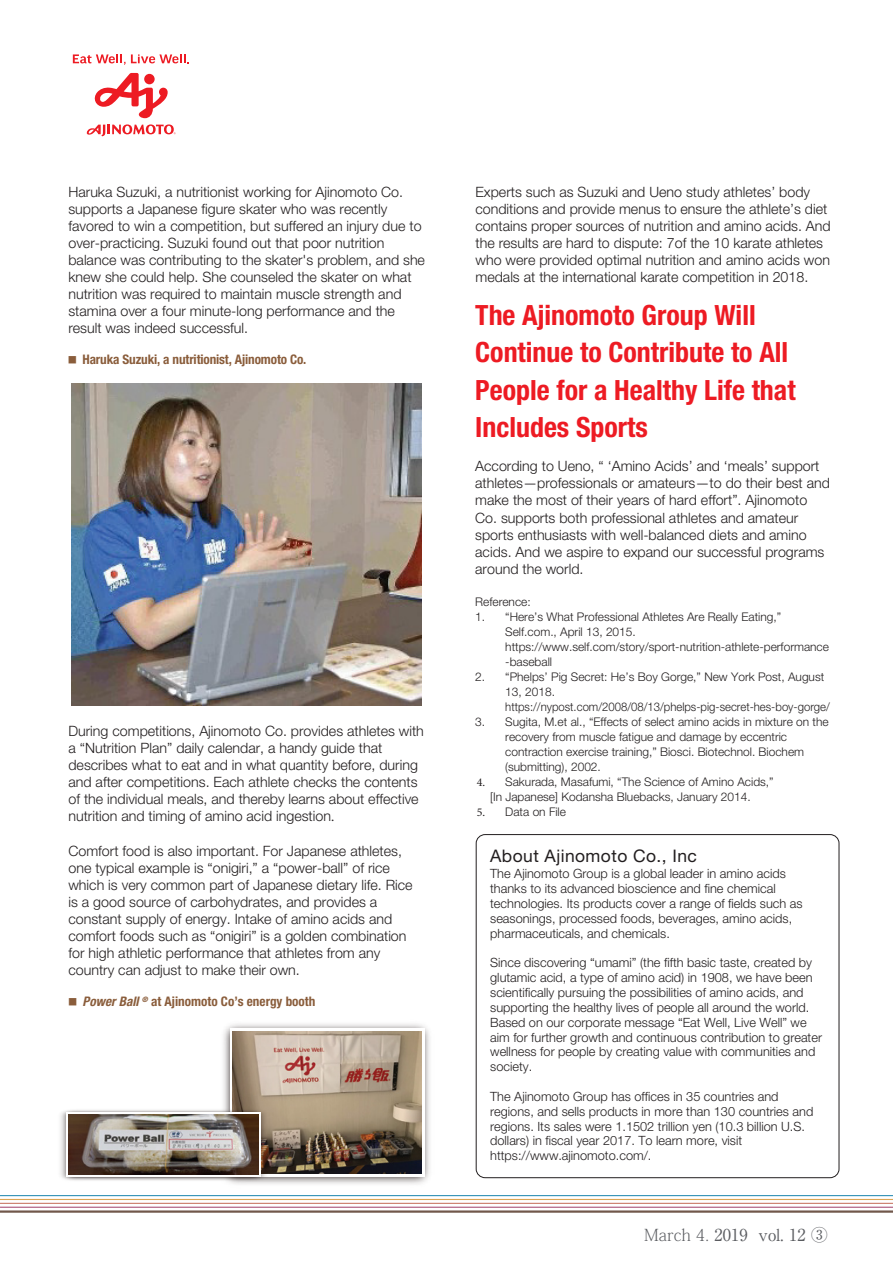
<style>
.page{position:relative;width:893px;height:1263px;background:#fff}
.page>*{position:absolute;margin:0;border:0;box-sizing:border-box;transform-origin:0 0}
.t1{font:700 condensed 27.9px/37.5px "Helvetica Neue LT Std";color:#ed1b23}
.t2{font:17.4px "Helvetica Neue LT Std";letter-spacing:.025em;color:#221e1f}
.t3{font:16.5px "Ryumin Pr 5";color:#5a5c60}
.t4{font:300 14.25px/17.1px "Helvetica Neue";color:#221e1f}
.t5{font:700 condensed 13.2px "Helvetica Neue LT Std";letter-spacing:-.01em;color:#8a5d3b}
.t6{font:300 12.75px/14.9px "Helvetica Neue";color:#221e1f}
.t7{font:300 11.85px/15px "Helvetica Neue";color:#221e1f}
.s1{font-family:"Ryumin Pr 5";font-weight:300;font-stretch:normal;font-size:8.55px}
.s2{font-family:"Minion Pro";font-weight:400}
.s3{font-style:italic}
.s4{font-family:"Koz Min Pro";font-weight:200}
</style>
<div class="page">
<svg style="left:86px;top:124px;width:90px;height:12px"></svg>
<svg style="left:94px;top:73px;width:74px;height:45px"></svg>
<svg style="left:73px;top:54px;width:116px;height:11px"></svg>
<hr style="left:0;top:1199px;width:893px;height:1px;background:#dca553">
<hr style="left:0;top:1195px;width:893px;height:1px;background:#3593b6">
<hr style="left:0;top:1210px;width:893px;height:3px;background:#71584b">
<hr style="left:0;top:1206px;width:893px;height:2px;background:#ad5b80">
<hr style="left:0;top:1203px;width:893px;height:1px;background:#cb7d6b">
<img style="left:72px;top:383px;width:349px;height:323px">
<img style="left:223px;top:1023px;width:207px;height:161px">
<div style="left:230px;top:1028px;width:194px;height:149px;background:linear-gradient(to right,#fff,#fff)"></div>
<img style="left:232px;top:1031px;width:189px;height:142px">
<img style="left:60px;top:1108px;width:212px;height:74px">
<svg style="left:66px;top:1112px;width:195px;height:65px"></svg>
<img style="left:69px;top:1115px;width:190px;height:59px">
<div style="left:476px;top:834px;width:363px;height:344px;border:1px solid #221e1f;border-radius:9px"></div>
<p class="t4" style="left:68px;top:183px;width:358px">Haruka Suzuki, a nutritionist working for Ajinomoto Co. supports a Japanese figure skater who was recently favored to win a competition, but suffered an injury due to over-practicing. Suzuki found out that poor nutrition balance was contributing to the skater's problem, and she knew she could help. She counseled the skater on what nutrition was required to maintain muscle strength and stamina over a four minute-long performance and the result was indeed successful.</p>
<p class="t5" style="left:68px;top:352px;width:240px"><span class="s1">■</span> Haruka Suzuki, a nutritionist, Ajinomoto Co.</p>
<p class="t4" style="left:68px;top:722px;width:357px">During competitions, Ajinomoto Co. provides athletes with a “Nutrition Plan” daily calendar, a handy guide that describes what to eat and in what quantity before, during and after competitions. Each athlete checks the contents of the individual meals, and thereby learns about effective nutrition and timing of amino acid ingestion<span class="s2">.</span></p>
<p class="t4" style="left:68px;top:842px;width:346px">Comfort food is also important. For Japanese athletes, one typical example is “onigiri,” a “power-ball” of rice which is very common part of Japanese dietary life. Rice is a good source of carbohydrates, and provides a constant supply of energy. Intake of amino acids and comfort foods such as “onigiri” is a golden combination for high athletic performance that athletes from any country can adjust to make their own.</p>
<p class="t5" style="left:68px;top:993px;width:249px"><span class="s1">■</span> <span class="s3">Power Ball</span> <sup>®</sup> at Ajinomoto Co’s energy booth</p>
<p class="t4" style="left:475px;top:183px;width:357px">Experts such as Suzuki and Ueno study athletes’ body conditions and provide menus to ensure the athlete’s diet contains proper sources of nutrition and amino acids. And the results are hard to dispute: 7of the 10 karate athletes who were provided optimal nutrition and amino acids won medals at the international karate competition in 2018.</p>
<h1 class="t1" style="left:475px;top:295px;width:322px">The Ajinomoto Group Will<br>Continue to Contribute to All<br>People for a Healthy Life that<br>Includes Sports</h1>
<p class="t4" style="left:475px;top:457px;width:356px">According to Ueno, “ ‘Amino Acids’ and ‘meals’ support athletes—professionals or amateurs—to do their best and make the most of their years of hard effort”. Ajinomoto Co. supports both professional athletes and amateur sports enthusiasts with well-balanced diets and amino acids. And we aspire to expand our successful programs around the world.</p>
<p class="t7" style="left:475px;top:594px;width:57px">Reference:</p>
<p class="t7" style="left:505px;top:609px;width:325px;text-indent:-30px">1. “Here’s What Professional Athletes Are Really Eating,” Self.com., April 13, 2015. https://www.self.com/story/sport-nutrition-athlete-performance -baseball</p>
<p class="t7" style="left:505px;top:669px;width:326px;text-indent:-30px">2. “Phelps’ Pig Secret: He’s Boy Gorge,” New York Post, August<br>13, 2018. https://nypost.com/2008/08/13/phelps-pig-secret-hes-boy-gorge/</p>
<p class="t7" style="left:505px;top:714px;width:325px;text-indent:-30px">3. Sugita, M.et al., “Effects of select amino acids in mixture on the recovery from muscle fatigue and damage by eccentric contraction exercise training,” Biosci. Biotechnol. Biochem (submitting), 2002.</p>
<p class="t7" style="left:490px;top:774px;width:285px;text-indent:-13px"><span class="s2">4.</span> Sakurada, Masafumi, “The Science of Amino Acids,” [In Japanese] Kodansha Bluebacks, January 2014.</p>
<p class="t7" style="left:477px;top:804px;width:91px"><span class="s2">5.</span> Data on File</p>
<p class="t2" style="left:490px;top:845px;width:208px">About Ajinomoto Co., Inc</p>
<p class="t6" style="left:490px;top:866px;width:314px">The Ajinomoto Group is a global leader in amino acids thanks to its advanced bioscience and fine chemical technologies. Its products cover a range of fields such as seasonings, processed foods, beverages, amino acids, pharmaceuticals, and chemicals.</p>
<p class="t6" style="left:490px;top:955px;width:333px">Since discovering “umami” (the fifth basic taste, created by glutamic acid, a type of amino acid) in 1908, we have been scientifically pursuing the possibilities of amino acids, and supporting the healthy lives of people all around the world.<br>Based on our corporate message “Eat Well, Live Well” we aim for further growth and continuous contribution to greater wellness for people by creating value with communities and society.</p>
<p class="t6" style="left:490px;top:1089px;width:325px">The Ajinomoto Group has offices in 35 countries and regions, and sells products in more than 130 countries and regions. Its sales were 1.1502 trillion yen (10.3 billion U.S. dollars) in fiscal year 2017. To learn more, visit https://www.ajinomoto.com/.</p>
<p class="t3" style="left:644px;top:1221px;width:185px"><span class="s4">March 4.</span> 2019 vol. 12 ③</p>
</div>
